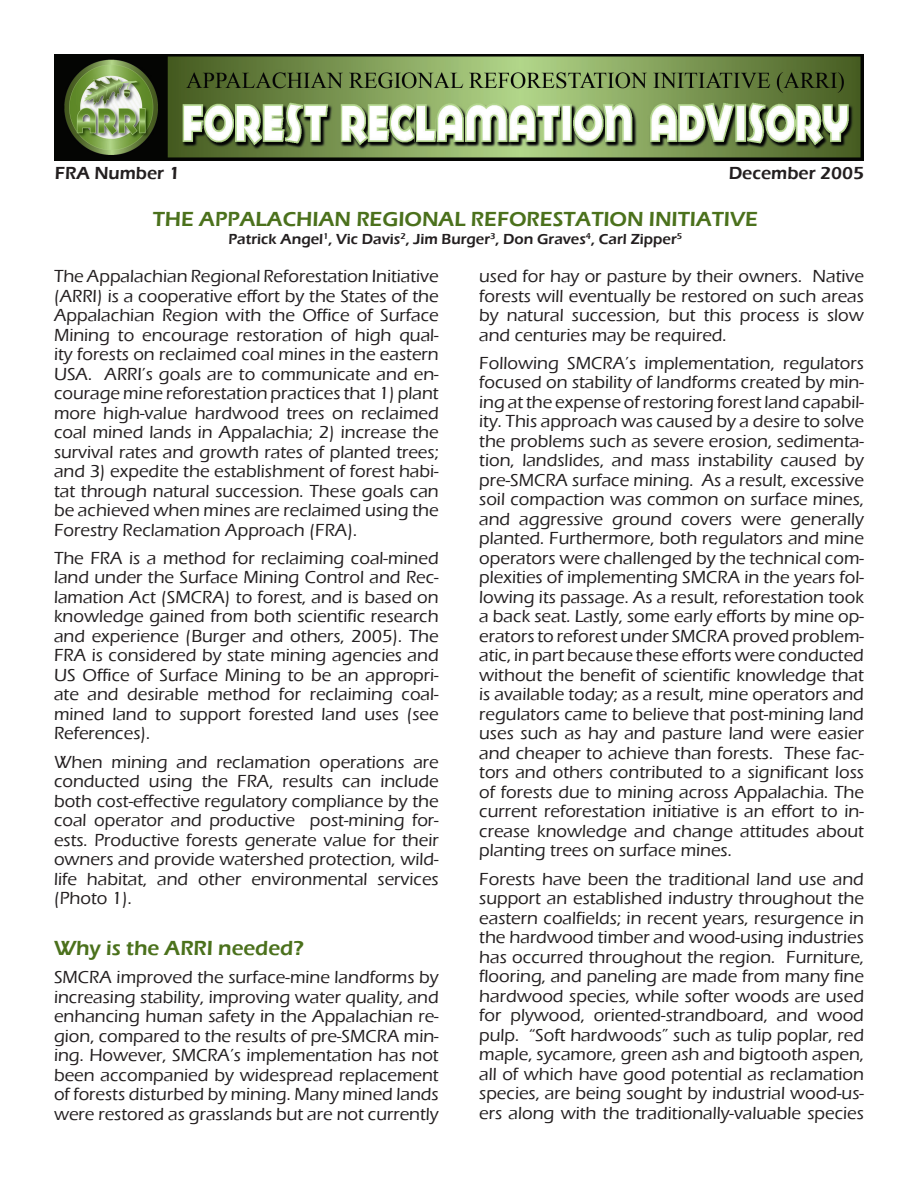
<style>
.page{position:relative;width:918px;height:1188px;background:#fff}
.page>*{position:absolute;margin:0;border:0;box-sizing:border-box;transform-origin:0 0}
.Body_Copy_1{font:600 21px "Eras ITC";color:#4b711c}
.Body_Copy_1-2{font:500 18px/19.5px "Eras ITC";color:#231f20;text-align:justify}
.t1{font:600 18px "Eras ITC";color:#231f20}
.t2{font:600 15px "Eras ITC";color:#231f20}
</style>
<div class="page">
<img style="left:54px;top:54px;width:810px;height:106px">
<p class="t1" style="left:55px;top:163px;width:126px">FRA Number 1</p>
<p class="t1" style="left:729px;top:163px;width:137px">December 2005</p>
<p class="Body_Copy_1" style="left:153px;top:207px;width:607px">THE APPALACHIAN REGIONAL REFORESTATION INITIATIVE</p>
<p class="t2" style="left:228px;top:230px;width:455px">Patrick Angel<sup>1</sup>, Vic Davis<sup>2</sup>, Jim Burger<sup>3</sup>, Don Graves<sup>4</sup>, Carl Zipper<sup>5</sup></p>
<p class="Body_Copy_1-2" style="left:54px;top:267px;width:386px">The Appalachian Regional Reforestation Initiative (ARRI) is a cooperative effort by the States of the Appalachian Region with the Office of Surface Mining to encourage restoration of high qual&shy;ity forests on reclaimed coal mines in the eastern USA. ARRI’s goals are to communicate and en&shy;courage mine reforestation practices that 1) plant more high-value hardwood trees on reclaimed coal mined lands in Appalachia; 2) increase the survival rates and growth rates of planted trees; and 3) expedite the establishment of forest habi&shy;tat through natural succession. These goals can be achieved when mines are reclaimed using the Forestry Reclamation Approach (FRA).</p>
<p class="Body_Copy_1-2" style="left:54px;top:548px;width:386px">The FRA is a method for reclaiming coal-mined land under the Surface Mining Control and Rec&shy;lamation Act (SMCRA) to forest, and is based on knowledge gained from both scientific research and experience (Burger and others, 2005). The FRA is considered by state mining agencies and US Office of Surface Mining to be an appropri&shy;ate and desirable method for reclaiming coal&shy;mined land to support forested land uses (see References).</p>
<p class="Body_Copy_1-2" style="left:54px;top:752px;width:386px">When mining and reclamation operations are conducted using the FRA, results can include both cost-effective regulatory compliance by the coal operator and productive post-mining for&shy;ests. Productive forests generate value for their owners and provide watershed protection, wild&shy;life habitat, and other environmental services (Photo 1).</p>
<p class="Body_Copy_1" style="left:54px;top:936px;width:251px">Why is the ARRI needed?</p>
<p class="Body_Copy_1-2" style="left:54px;top:968px;width:386px">SMCRA improved the surface-mine landforms by increasing stability, improving water quality, and enhancing human safety in the Appalachian re&shy;gion, compared to the results of pre-SMCRA min&shy;ing. However, SMCRA’s implementation has not been accompanied by widespread replacement of forests disturbed by mining. Many mined lands were restored as grasslands but are not currently</p>
<p class="Body_Copy_1-2" style="left:479px;top:267px;width:386px">used for hay or pasture by their owners. Native forests will eventually be restored on such areas by natural succession, but this process is slow and centuries may be required.</p>
<p class="Body_Copy_1-2" style="left:479px;top:353px;width:386px">Following SMCRA’s implementation, regulators focused on stability of landforms created by min&shy;ing at the expense of restoring forest land capabil&shy;ity. This approach was caused by a desire to solve the problems such as severe erosion, sedimenta&shy;tion, landslides, and mass instability caused by pre-SMCRA surface mining. As a result, excessive soil compaction was common on surface mines, and aggressive ground covers were generally planted. Furthermore, both regulators and mine operators were challenged by the technical com&shy;plexities of implementing SMCRA in the years fol&shy;lowing its passage. As a result, reforestation took a back seat. Lastly, some early efforts by mine op&shy;erators to reforest under SMCRA proved problem&shy;atic, in part because these efforts were conducted without the benefit of scientific knowledge that is available today; as a result, mine operators and regulators came to believe that post-mining land uses such as hay and pasture land were easier and cheaper to achieve than forests. These fac&shy;tors and others contributed to a significant loss of forests due to mining across Appalachia. The current reforestation initiative is an effort to in&shy;crease knowledge and change attitudes about planting trees on surface mines.</p>
<p class="Body_Copy_1-2" style="left:479px;top:869px;width:386px">Forests have been the traditional land use and support an established industry throughout the eastern coalfields; in recent years, resurgence in the hardwood timber and wood-using industries has occurred throughout the region. Furniture, flooring, and paneling are made from many fine hardwood species, while softer woods are used for plywood, oriented-strandboard, and wood pulp. “Soft hardwoods” such as tulip poplar, red maple, sycamore, green ash and bigtooth aspen, all of which have good potential as reclamation species, are being sought by industrial wood-us&shy;ers along with the traditionally-valuable species</p>
</div>
